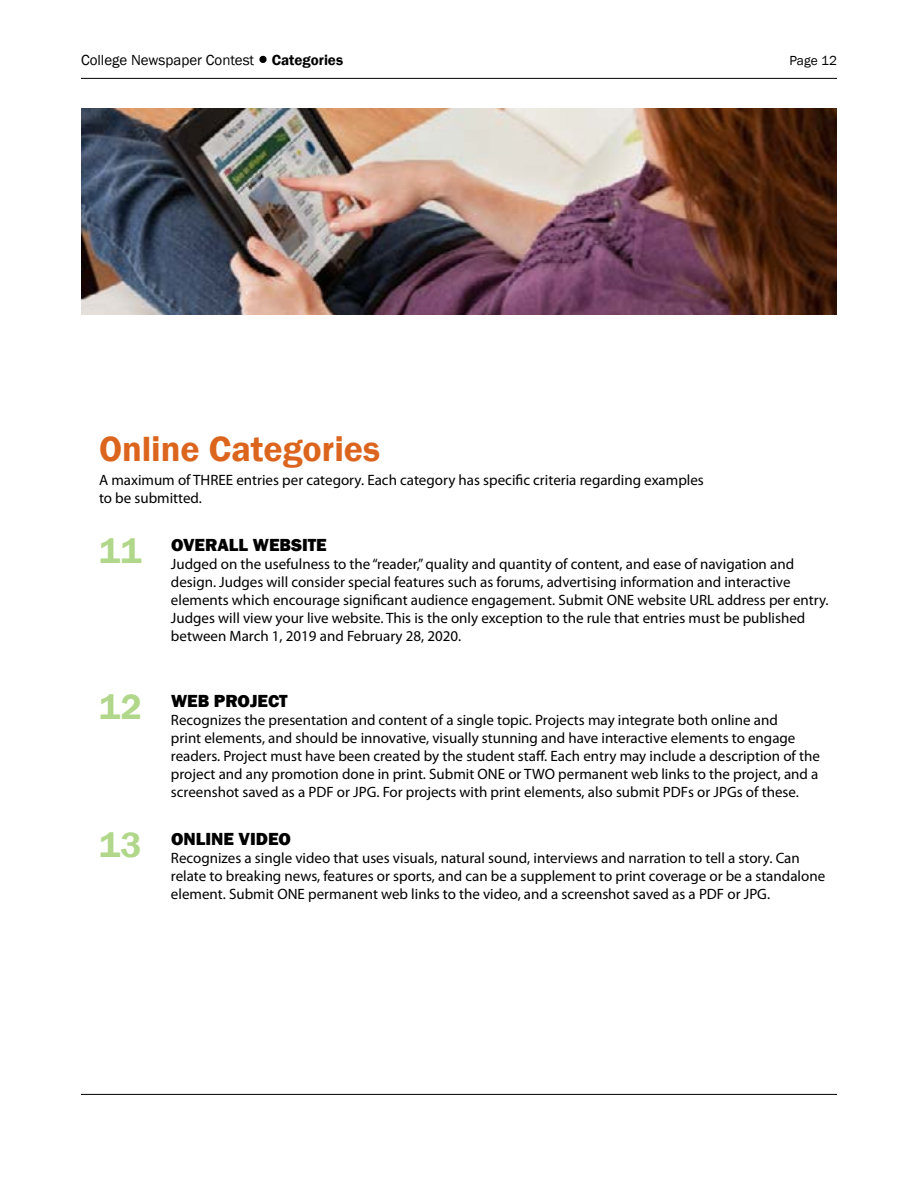
<style>
.page{position:relative;width:918px;height:1188px;background:#fff}
.page>*{position:absolute;margin:0;border:0;box-sizing:border-box;transform-origin:0 0}
.t1{font:600 36px "Franklin Gothic";color:#dc651e}
.t2{font:800 18px "Franklin Gothic";color:#000}
.t3{font:15px/18px "Myriad Pro";color:#000}
.t4{font:15px "Franklin Gothic";color:#000}
.t5{font:13.5px "Franklin Gothic";color:#000}
.s1{font-weight:600}
.s2{font-weight:600;font-size:36px;color:#b1d78a}
</style>
<div class="page">
<hr style="left:81px;top:1094px;width:756px;height:1px;background:#000">
<hr style="left:81px;top:78px;width:756px;height:1px;background:#000">
<svg style="left:259px;top:55px;width:8px;height:8px"></svg>
<img style="left:81px;top:108px;width:756px;height:207px">
<p class="t4" style="left:81px;top:50px;width:264px">College Newspaper Contest • <span class="s1">Categories</span></p>
<p class="t5" style="left:790px;top:52px;width:49px">Page 12</p>
<h1 class="t1" style="left:99px;top:427px;width:283px">Online Categories</h1>
<p class="t3" style="left:99px;top:471px;width:606px">A maximum of THREE entries per category. Each category has specific criteria regarding examples to be submitted.</p>
<p class="t2" style="left:99px;top:534px;width:229px"><span class="s2">11</span> OVERALL WEBSITE</p>
<p class="t3" style="left:171px;top:555px;width:659px">Judged on the usefulness to the “reader,” quality and quantity of content, and ease of navigation and design. Judges will consider special features such as forums, advertising information and interactive elements which encourage significant audience engagement. Submit ONE website URL address per entry.<br>Judges will view your live website. This is the only exception to the rule that entries must be published between March 1, 2019 and February 28, 2020.</p>
<p class="t2" style="left:99px;top:690px;width:190px"><span class="s2">12</span> WEB PROJECT</p>
<p class="t3" style="left:171px;top:711px;width:650px">Recognizes the presentation and content of a single topic. Projects may integrate both online and<br>print elements, and should be innovative, visually stunning and have interactive elements to engage readers. Project must have been created by the student staff. Each entry may include a description of the project and any promotion done in print. Submit ONE or TWO permanent web links to the project, and a screenshot saved as a PDF or JPG. For projects with print elements, also submit PDFs or JPGs of these.</p>
<p class="t2" style="left:99px;top:828px;width:193px"><span class="s2">13</span> ONLINE VIDEO</p>
<p class="t3" style="left:171px;top:849px;width:656px">Recognizes a single video that uses visuals, natural sound, interviews and narration to tell a story. Can relate to breaking news, features or sports, and can be a supplement to print coverage or be a standalone element. Submit ONE permanent web links to the video, and a screenshot saved as a PDF or JPG.</p>
</div>
